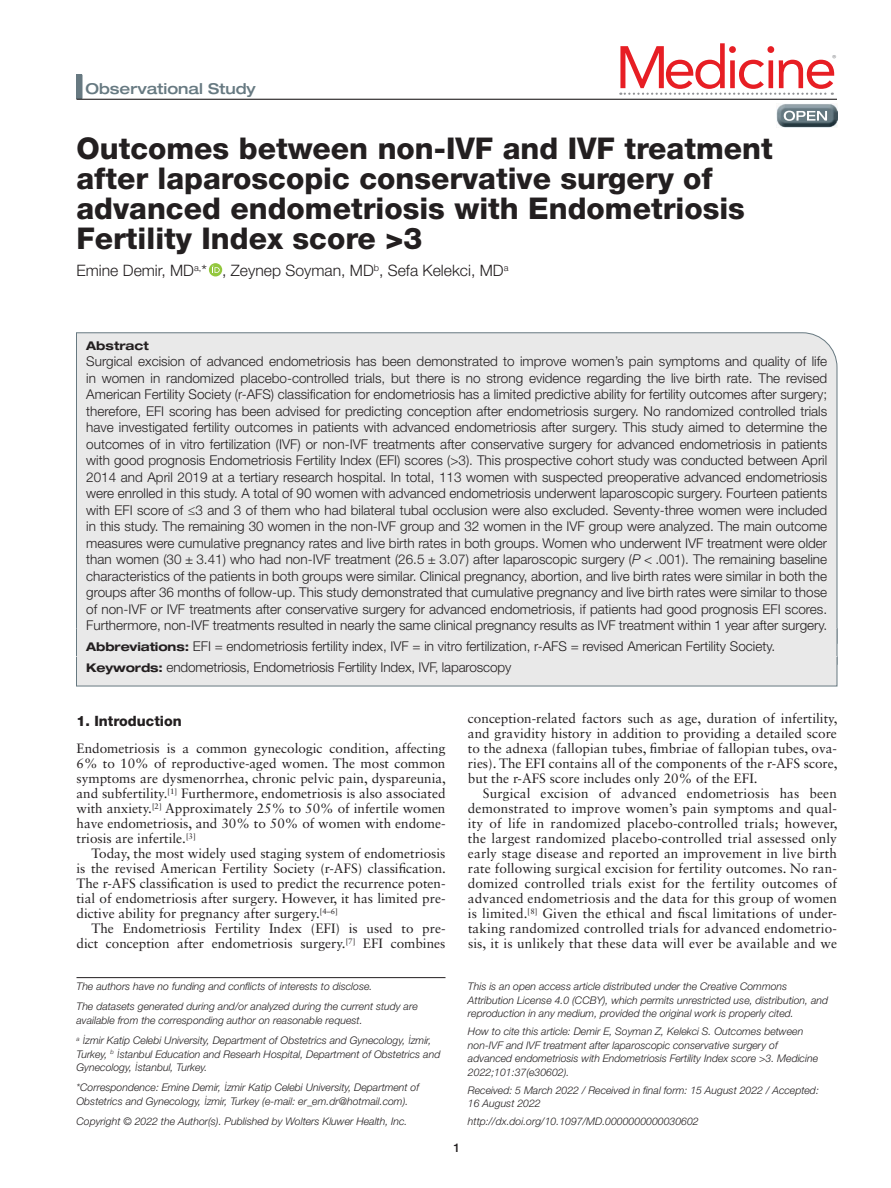
<style>
.page{position:relative;width:891px;height:1188px;background:#fff}
.page>*{position:absolute;margin:0;border:0;box-sizing:border-box;transform-origin:0 0}
.t1{font:59.4px "Avenir";letter-spacing:-.06em;color:#e71e24}
.t2{font:800 30px/30px "Helvetica Neue LT Std";color:#231f20}
.t3{font:300 15.75px "Helvetica Neue LT Std";color:#231f20}
.t4{font:500 expanded 15px "Helvetica Neue LT Std";color:#667981}
.t5{font:800 14.25px "Helvetica Neue LT Std";color:#231f20}
.t6{font:300 13.5px/16.5px "Helvetica Neue LT Std";color:#231f20;text-align:justify}
.t7{font:13.5px/15px "Sabon LT Std";color:#231f20;text-align:justify}
.t8{font:700 expanded 12px "Helvetica Neue LT Std";color:#231f20}
.t9{font:500 12px "Helvetica Neue LT Std";color:#231f20}
.t10{font:italic 300 10.5px/13.5px "Helvetica Neue LT Std";color:#231f20}
.t11{font:500 10.35px "Akzidenz Grotesk BE";color:#909295}
.s1{font-style:italic}
.s2{font-weight:700;font-stretch:expanded;font-size:12px}
.s3{font-family:"Fira Sans"}
</style>
<div class="page">
<div style="left:76px;top:74px;width:6px;height:25px;background:#677981"></div>
<hr style="left:76px;top:99px;width:761px;height:1px;background:#231f20">
<img style="left:776px;top:104px;width:61px;height:24px">
<svg style="left:784px;top:111px;width:43px;height:10px"></svg>
<svg style="left:620px;top:93px;width:213px;height:2px"></svg>
<div style="left:76px;top:332px;width:762px;height:312px;background:#e9e9e9"></div>
<div style="left:76px;top:628px;width:761px;height:38px;background:#e9e9e9"></div>
<div style="left:76px;top:657px;width:761px;height:29px;background:#e9e9e9"></div>
<div style="left:209px;top:263px;width:13px;height:13px;background:#93c73e;border-radius:50%"></div>
<svg style="left:212px;top:266px;width:8px;height:7px"></svg>
<hr style="left:76px;top:977px;width:370px;height:1px;background:#231f20">
<p class="t4" style="left:86px;top:80px;width:172px">Observational Study</p>
<h1 class="t1" style="left:615px;top:33px;width:223px">Medicine</h1>
<p class="t11" style="left:832px;top:52px;width:6px">®</p>
<h2 class="t2" style="left:76px;top:134px;width:698px">Outcomes between non-IVF and IVF treatment after laparoscopic conservative surgery of advanced endometriosis with Endometriosis Fertility Index score &gt;3</h2>
<p class="t3" style="left:76px;top:261px;width:433px">Emine Demir, MD<sup>a,</sup>* , Zeynep Soyman, MD<sup>b</sup>, Sefa Kelekci, MD<sup>a</sup></p>
<p class="t8" style="left:86px;top:338px;width:64px">Abstract</p>
<p class="t6" style="left:86px;top:353px;width:743px">Surgical excision of advanced endometriosis has been demonstrated to improve women’s pain symptoms and quality of life in women in randomized placebo-controlled trials, but there is no strong evidence regarding the live birth rate. The revised American Fertility Society (r-AFS) classification for endometriosis has a limited predictive ability for fertility outcomes after surgery; therefore, EFI scoring has been advised for predicting conception after endometriosis surgery. No randomized controlled trials have investigated fertility outcomes in patients with advanced endometriosis after surgery. This study aimed to determine the outcomes of in vitro fertilization (IVF) or non-IVF treatments after conservative surgery for advanced endometriosis in patients with good prognosis Endometriosis Fertility Index (EFI) scores (&gt;3). This prospective cohort study was conducted between April 2014 and April 2019 at a tertiary research hospital. In total, 113 women with suspected preoperative advanced endometriosis were enrolled in this study. A total of 90 women with advanced endometriosis underwent laparoscopic surgery. Fourteen patients with EFI score of ≤3 and 3 of them who had bilateral tubal occlusion were also excluded. Seventy-three women were included in this study. The remaining 30 women in the non-IVF group and 32 women in the IVF group were analyzed. The main outcome measures were cumulative pregnancy rates and live birth rates in both groups. Women who underwent IVF treatment were older than women (30 ± 3.41) who had non-IVF treatment (26.5 ± 3.07) after laparoscopic surgery (<span class="s1">P</span> &lt; .001). The remaining baseline characteristics of the patients in both groups were similar. Clinical pregnancy, abortion, and live birth rates were similar in both the groups after 36 months of follow-up. This study demonstrated that cumulative pregnancy and live birth rates were similar to those of non-IVF or IVF treatments after conservative surgery for advanced endometriosis, if patients had good prognosis EFI scores.<br>Furthermore, non-IVF treatments resulted in nearly the same clinical pregnancy results as IVF treatment within 1 year after surgery.</p>
<p class="t6" style="left:86px;top:636px;width:690px;line-height:21px"><span class="s2">Abbreviations:</span> EFI = endometriosis fertility index, IVF = in vitro fertilization, r-AFS = revised American Fertility Society.<br><span class="s2">Keywords:</span> endometriosis, Endometriosis Fertility Index, IVF, laparoscopy</p>
<p class="t5" style="left:76px;top:713px;width:107px">1. Introduction</p>
<p class="t7" style="left:76px;top:741px;width:371px">Endometriosis is a common gynecologic condition, affecting 6% to 10% of reproductive-aged women. The most common symptoms are dysmenorrhea, chronic pelvic pain, dyspareunia, and subfertility.<sup>[1]</sup> Furthermore, endometriosis is also associated with anxiety.<sup>[2]</sup> Approximately 25% to 50% of infertile women have endometriosis, and 30% to 50% of women with endome&shy;triosis are infertile.<sup>[3]</sup></p>
<p class="t7" style="left:77px;top:846px;width:371px;text-indent:15px">Today, the most widely used staging system of endometriosis is the revised American Fertility Society (r-AFS) classification.<br>The r-AFS classification is used to predict the recurrence poten&shy;tial of endometriosis after surgery. However, it has limited pre&shy;dictive ability for pregnancy after surgery.<sup>[4–6]</sup></p>
<p class="t7" style="left:77px;top:921px;width:371px;text-align:right">The Endometriosis Fertility Index (EFI) is used to pre&shy;dict conception after endometriosis surgery.<sup>[7]</sup> EFI combines</p>
<p class="t7" style="left:468px;top:711px;width:371px">conception-related factors such as age, duration of infertility, and gravidity history in addition to providing a detailed score to the adnexa (fallopian tubes, fimbriae of fallopian tubes, ova&shy;ries). The EFI contains all of the components of the r-AFS score, but the r-AFS score includes only 20% of the EFI.</p>
<p class="t7" style="left:468px;top:786px;width:371px;text-indent:15px">Surgical excision of advanced endometriosis has been demonstrated to improve women’s pain symptoms and qual&shy;ity of life in randomized placebo-controlled trials; however, the largest randomized placebo-controlled trial assessed only early stage disease and reported an improvement in live birth rate following surgical excision for fertility outcomes. No ran&shy;domized controlled trials exist for the fertility outcomes of advanced endometriosis and the data for this group of women is limited.<sup>[8]</sup> Given the ethical and fiscal limitations of under&shy;taking randomized controlled trials for advanced endometrio&shy;sis, it is unlikely that these data will ever be available and we</p>
<p class="t10" style="left:76px;top:976px;width:343px;line-height:20.2px">The authors have no funding and conflicts of interests to disclose.<br>The datasets generated during and/or analyzed during the current study are</p>
<p class="t10" style="left:76px;top:1010px;width:357px;line-height:20.2px">available from the corresponding author on reasonable request.<br><sup>a</sup> <span class="s3">İ</span>zmir Katip Celebi University, Department of Obstetrics and Gynecology, <span class="s3">İ</span>zmir,</p>
<p class="t10" style="left:76px;top:1047px;width:365px">Turkey, <sup>b</sup> <span class="s3">İ</span>stanbul Education and Researh Hospital, Department of Obstetrics and<br>Gynecology, <span class="s3">İ</span>stanbul, Turkey.</p>
<p class="t10" style="left:76px;top:1081px;width:344px">*Correspondence: Emine Demir, <span class="s3">İ</span>zmir Katip Celebi University, Department of<br>Obstetrics and Gynecology, <span class="s3">İ</span>zmir, Turkey (e-mail: er_em.dr@hotmail.com).</p>
<p class="t10" style="left:76px;top:1114px;width:333px">Copyright © 2022 the Author(s). Published by Wolters Kluwer Health, Inc.</p>
<p class="t9" style="left:453px;top:1140px;width:8px">1</p>
<p class="t10" style="left:468px;top:979px;width:362px">This is an open access article distributed under the Creative Commons<br>Attribution License 4.0 (CCBY), which permits unrestricted use, distribution, and reproduction in any medium, provided the original work is properly cited.</p>
<p class="t10" style="left:468px;top:1024px;width:352px">How to cite this article: Demir E, Soyman Z, Kelekci S. Outcomes between non-IVF and IVF treatment after laparoscopic conservative surgery of advanced endometriosis with Endometriosis Fertility Index score &gt;3. Medicine 2022;101:37(e30602).</p>
<p class="t10" style="left:468px;top:1083px;width:352px">Received: 5 March 2022 / Received in final form: 15 August 2022 / Accepted:<br>16 August 2022</p>
<p class="t10" style="left:468px;top:1114px;width:232px">http://dx.doi.org/10.1097/MD.0000000000030602</p>
</div>
